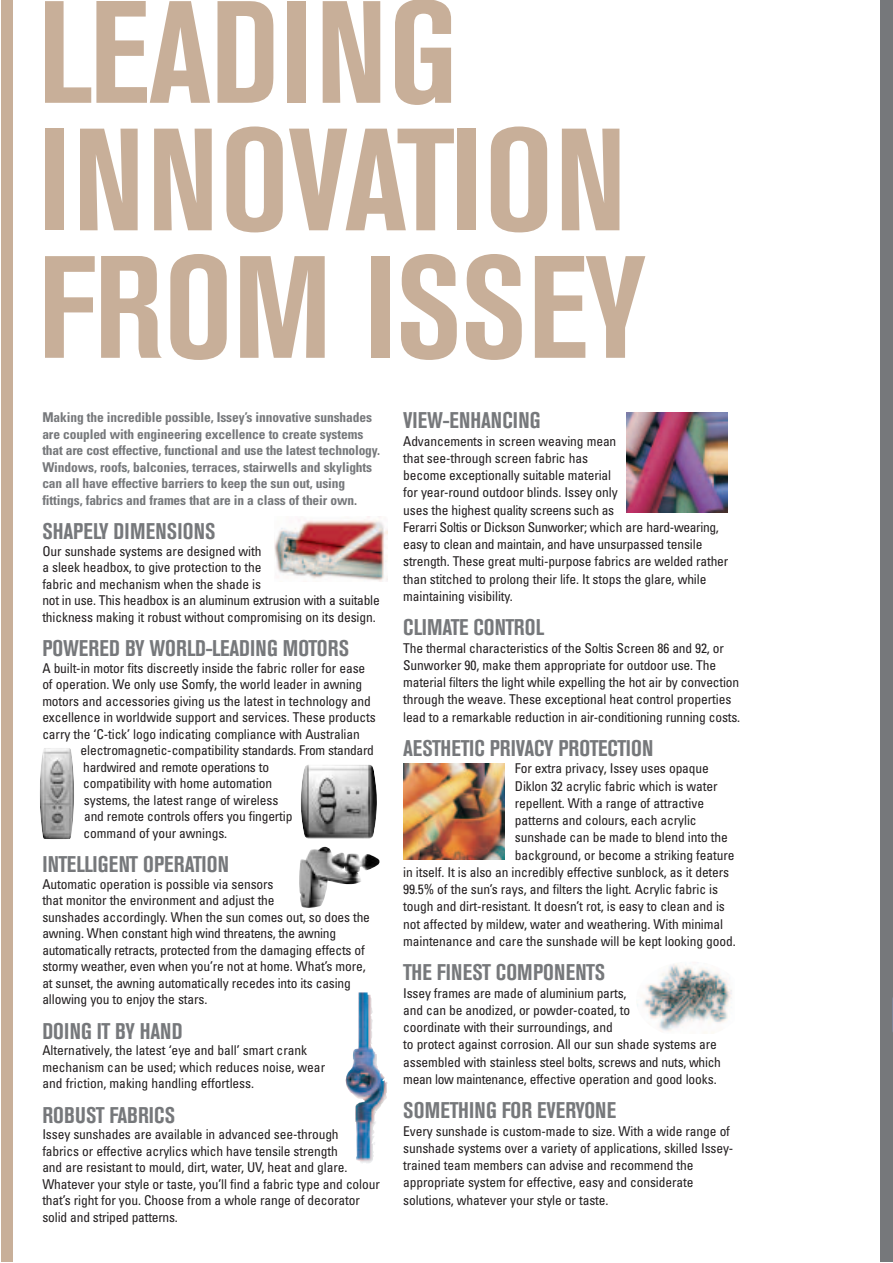
<style>
.page{position:relative;width:893px;height:1263px;background:#fff}
.page>*{position:absolute;margin:0;border:0;box-sizing:border-box;transform-origin:0 0}
.t1{font:700 condensed 144px/127.5px "Akzidenz Grotesk BE";letter-spacing:-.005em;color:#c8af99}
.t2{font:700 condensed 22.5px "Akzidenz Grotesk BE";letter-spacing:.01em;color:#76787b}
.t3{font:condensed 13.5px/16.5px "Univers";letter-spacing:-.01em;color:#231f20}
.t4{font:700 condensed 13.5px/16.5px "Univers";letter-spacing:-.01em;color:#76787b}
</style>
<div class="page">
<div style="left:1px;top:0;width:12px;height:1262px;background:#c8af99"></div>
<img style="left:626px;top:412px;width:101px;height:101px">
<img style="left:404px;top:764px;width:100px;height:96px">
<img style="left:637px;top:964px;width:95px;height:69px">
<img style="left:274px;top:517px;width:113px;height:65px">
<img style="left:299px;top:847px;width:80px;height:61px">
<img style="left:346px;top:992px;width:41px;height:171px">
<img style="left:301px;top:764px;width:76px;height:75px">
<img style="left:40px;top:748px;width:34px;height:91px">
<div style="left:880px;top:0;width:12px;height:1262px;background:#76787b"></div>
<h1 class="t1" style="left:38px;top:1px;width:609px">LEADING<br>INNOVATION<br>FROM ISSEY</h1>
<p class="t4" style="left:42px;top:411px;width:339px">Making the incredible possible, Issey’s innovative sunshades are coupled with engineering excellence to create systems that are cost effective, functional and use the latest technology.<br>Windows, roofs, balconies, terraces, stairwells and skylights can all have effective barriers to keep the sun out, using fittings, fabrics and frames that are in a class of their own.</p>
<h2 class="t2" style="left:42px;top:523px;width:175px">SHAPELY DIMENSIONS</h2>
<p class="t3" style="left:42px;top:544px;width:339px">Our sunshade systems are designed with<br>a sleek headbox, to give protection to the<br>fabric and mechanism when the shade is<br>not in use. This headbox is an aluminum extrusion with a suitable thickness making it robust without compromising on its design.</p>
<h2 class="t2" style="left:42px;top:640px;width:308px">POWERED BY WORLD-LEADING MOTORS</h2>
<p class="t3" style="left:42px;top:661px;width:335px">A built-in motor fits discreetly inside the fabric roller for ease of operation. We only use Somfy, the world leader in awning motors and accessories giving us the latest in technology and excellence in worldwide support and services. These products carry the ‘C-tick’ logo indicating compliance with Australian</p>
<p class="t3" style="left:81px;top:743px;width:295px">electromagnetic-compatibility standards. From standard hardwired and remote operations to<br>compatibility with home automation<br>systems, the latest range of wireless<br>and remote controls offers you fingertip<br>command of your awnings.</p>
<h2 class="t2" style="left:42px;top:856px;width:188px">INTELLIGENT OPERATION</h2>
<p class="t3" style="left:42px;top:877px;width:329px">Automatic operation is possible via sensors<br>that monitor the environment and adjust the<br>sunshades accordingly. When the sun comes out, so does the awning. When constant high wind threatens, the awning automatically retracts, protected from the damaging effects of stormy weather, even when you’re not at home. What’s more, at sunset, the awning automatically recedes into its casing allowing you to enjoy the stars.</p>
<h2 class="t2" style="left:42px;top:1023px;width:142px">DOING IT BY HAND</h2>
<p class="t3" style="left:42px;top:1043px;width:284px">Alternatively, the latest ‘eye and ball’ smart crank mechanism can be used; which reduces noise, wear and friction, making handling effortless.</p>
<h2 class="t2" style="left:42px;top:1107px;width:134px">ROBUST FABRICS</h2>
<p class="t3" style="left:42px;top:1127px;width:339px">Issey sunshades are available in advanced see-through<br>fabrics or effective acrylics which have tensile strength<br>and are resistant to mould, dirt, water, UV, heat and glare.<br>Whatever your style or taste, you’ll find a fabric type and colour that’s right for you. Choose from a whole range of decorator solid and striped patterns.</p>
<h2 class="t2" style="left:403px;top:413px;width:139px">VIEW-ENHANCING</h2>
<p class="t3" style="left:403px;top:433px;width:326px;line-height:17.2px">Advancements in screen weaving mean<br>that see-through screen fabric has<br>become exceptionally suitable material<br>for year-round outdoor blinds. Issey only<br>uses the highest quality screens such as<br>Ferarri Soltis or Dickson Sunworker; which are hard-wearing, easy to clean and maintain, and have unsurpassed tensile strength. These great multi-purpose fabrics are welded rather than stitched to prolong their life. It stops the glare, while maintaining visibility.</p>
<h2 class="t2" style="left:403px;top:620px;width:142px">CLIMATE CONTROL</h2>
<p class="t3" style="left:403px;top:640px;width:338px;line-height:17.2px">The thermal characteristics of the Soltis Screen 86 and 92, or Sunworker 90, make them appropriate for outdoor use. The material filters the light while expelling the hot air by convection through the weave. These exceptional heat control properties lead to a remarkable reduction in air-conditioning running costs.</p>
<h2 class="t2" style="left:403px;top:740px;width:252px">AESTHETIC PRIVACY PROTECTION</h2>
<p class="t3" style="left:515px;top:762px;width:195px">For extra privacy, Issey uses opaque</p>
<p class="t3" style="left:515px;top:779px;width:204px">Diklon 32 acrylic fabric which is water</p>
<p class="t3" style="left:515px;top:796px;width:191px">repellent. With a range of attractive</p>
<p class="t3" style="left:515px;top:813px;width:183px">patterns and colours, each acrylic</p>
<p class="t3" style="left:515px;top:831px;width:214px">sunshade can be made to blend into the</p>
<p class="t3" style="left:515px;top:848px;width:221px">background, or become a striking feature</p>
<p class="t3" style="left:403px;top:865px;width:327px">in itself. It is also an incredibly effective sunblock, as it deters</p>
<p class="t3" style="left:403px;top:882px;width:316px">99.5% of the sun’s rays, and filters the light. Acrylic fabric is</p>
<p class="t3" style="left:403px;top:900px;width:323px">tough and dirt-resistant. It doesn’t rot, is easy to clean and is</p>
<p class="t3" style="left:403px;top:917px;width:321px">not affected by mildew, water and weathering. With minimal</p>
<p class="t3" style="left:403px;top:934px;width:334px">maintenance and care the sunshade will be kept looking good.</p>
<h2 class="t2" style="left:403px;top:965px;width:203px">THE FINEST COMPONENTS</h2>
<p class="t3" style="left:403px;top:985px;width:319px;line-height:17.2px">Issey frames are made of aluminium parts,<br>and can be anodized, or powder-coated, to<br>coordinate with their surroundings, and<br>to protect against corrosion. All our sun shade systems are assembled with stainless steel bolts, screws and nuts, which mean low maintenance, effective operation and good looks.</p>
<h2 class="t2" style="left:403px;top:1103px;width:214px">SOMETHING FOR EVERYONE</h2>
<p class="t3" style="left:403px;top:1123px;width:332px;line-height:17.2px">Every sunshade is custom-made to size. With a wide range of sunshade systems over a variety of applications, skilled Issey&shy;trained team members can advise and recommend the appropriate system for effective, easy and considerate solutions, whatever your style or taste.</p>
</div>
